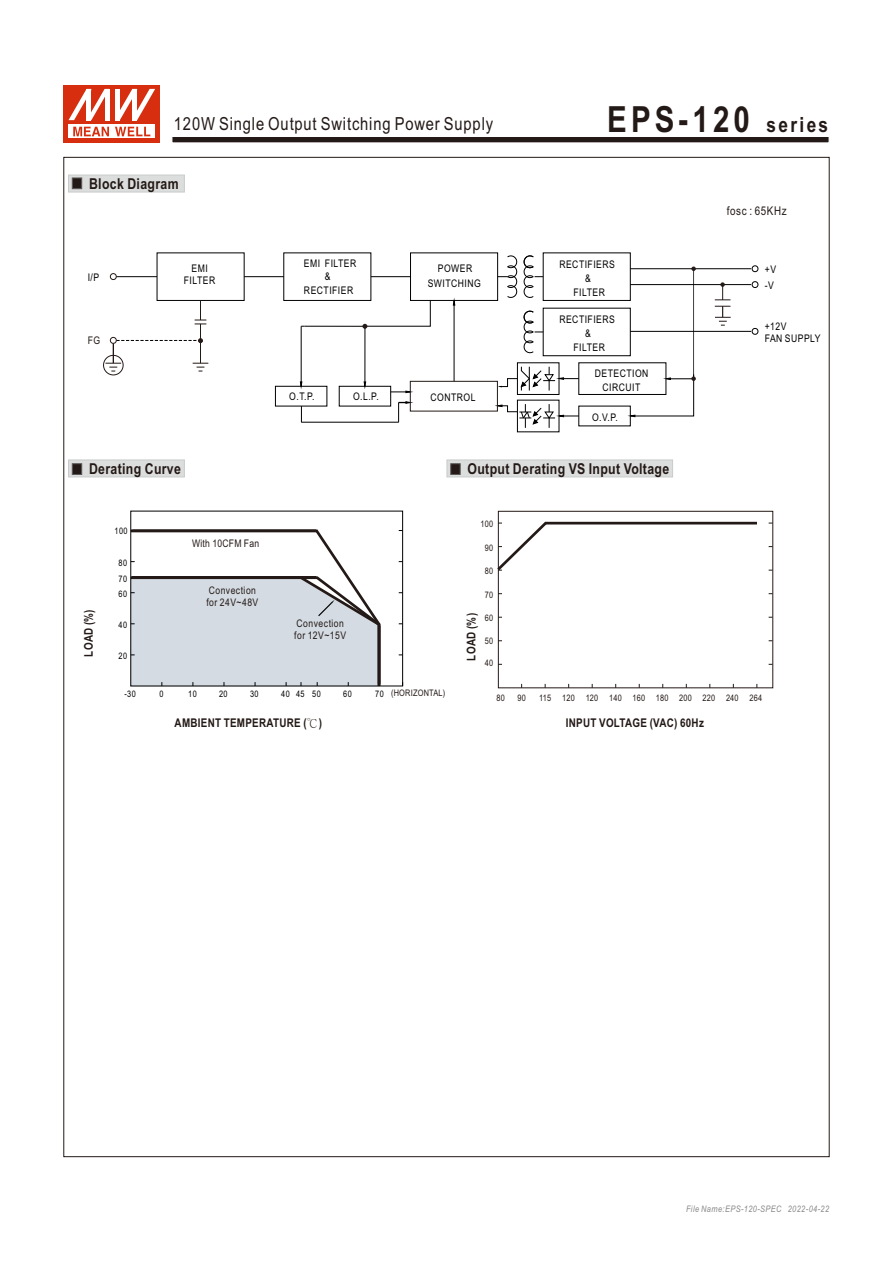
<style>
.page{position:relative;width:893px;height:1263px;background:#fff}
.page>*{position:absolute;margin:0;border:0;box-sizing:border-box;transform-origin:0 0}
.t1{font:700 36px "Arial Narrow";letter-spacing:.115em;color:#231916}
.t2{font:18px "Arial Narrow";letter-spacing:.045em;color:#231916}
.t3{font:700 15px "Arial Narrow";letter-spacing:.025em;color:#231916}
.t4{font:700 12px "Arial Narrow";letter-spacing:.025em;color:#231916}
.t5{font:12px "Arial Narrow";letter-spacing:.045em;color:#231916}
.t6{font:10.5px/11.9px "Arial Narrow";letter-spacing:.045em;color:#000;text-align:center}
.t7{font:10.5px/11.9px "Arial Narrow";letter-spacing:.045em;color:#231916}
.t8{font:10.5px "Arial Narrow";letter-spacing:.025em;color:#231916}
.t9{font:9px "Arial Narrow";letter-spacing:.025em;color:#231916}
.t10{font:9px "Arial Narrow";letter-spacing:.045em;color:#000}
.t11{font:italic 9px "Arial Narrow";letter-spacing:.045em;color:#898989}
.s1{font-size:21px}
.s2{color:#000}
.s3{font-family:"Ming Li U";font-weight:400}
</style>
<div class="page">
<svg style="left:68px;top:175px;width:117px;height:17px"></svg>
<svg style="left:447px;top:460px;width:226px;height:17px"></svg>
<svg style="left:68px;top:460px;width:117px;height:17px"></svg>
<div style="left:517px;top:363px;width:42px;height:32px;border:1px solid #000"></div>
<div style="left:339px;top:386px;width:52px;height:20px;border:1px solid #000"></div>
<div style="left:275px;top:386px;width:52px;height:20px;border:1px solid #000"></div>
<div style="left:543px;top:253px;width:87px;height:48px;border:1px solid #000"></div>
<div style="left:543px;top:308px;width:87px;height:48px;border:1px solid #000"></div>
<svg style="left:752px;top:265px;width:6px;height:7px"></svg>
<hr style="left:630px;top:268px;width:121px;height:1px;background:#000">
<hr style="left:630px;top:284px;width:121px;height:1px;background:#000">
<hr style="left:630px;top:331px;width:121px;height:1px;background:#000">
<svg style="left:752px;top:281px;width:6px;height:7px"></svg>
<svg style="left:752px;top:328px;width:6px;height:7px"></svg>
<svg style="left:524px;top:256px;width:19px;height:42px"></svg>
<svg style="left:524px;top:311px;width:19px;height:42px"></svg>
<div style="left:284px;top:253px;width:87px;height:48px;border:1px solid #000"></div>
<div style="left:157px;top:253px;width:87px;height:48px;border:1px solid #000"></div>
<div style="left:410px;top:253px;width:88px;height:48px;border:1px solid #000"></div>
<hr style="left:116px;top:276px;width:41px;height:1px;background:#000">
<hr style="left:244px;top:276px;width:40px;height:1px;background:#000">
<hr style="left:371px;top:276px;width:39px;height:1px;background:#000">
<svg style="left:498px;top:256px;width:19px;height:42px"></svg>
<hr style="left:454px;top:303px;width:1px;height:78px;background:#000">
<svg style="left:301px;top:406px;width:1px;height:16px"></svg>
<hr style="left:301px;top:422px;width:98px;height:1px;background:#000">
<hr style="left:305px;top:326px;width:60px;height:1px;background:#000">
<hr style="left:301px;top:326px;width:1px;height:59px;background:#000">
<hr style="left:693px;top:270px;width:1px;height:109px;background:#000">
<svg style="left:497px;top:366px;width:82px;height:25px"></svg>
<svg style="left:497px;top:404px;width:82px;height:24px"></svg>
<svg style="left:398px;top:402px;width:13px;height:20px"></svg>
<hr style="left:200px;top:324px;width:1px;height:39px;background:#231916">
<svg style="left:195px;top:300px;width:11px;height:25px"></svg>
<div style="left:410px;top:381px;width:88px;height:30px;border:1px solid #231916"></div>
<svg style="left:363px;top:300px;width:68px;height:93px"></svg>
<svg style="left:630px;top:374px;width:66px;height:43px"></svg>
<svg style="left:691px;top:267px;width:5px;height:4px"></svg>
<svg style="left:715px;top:282px;width:16px;height:44px"></svg>
<svg style="left:103px;top:337px;width:105px;height:38px"></svg>
<div style="left:110px;top:273px;width:6px;height:7px;border:1px solid #231916;border-radius:50%"></div>
<div style="left:498px;top:511px;width:275px;height:177px;border:1px solid #231916"></div>
<hr style="left:545px;top:522px;width:212px;height:2px;background:#231916">
<svg style="left:497px;top:519px;width:53px;height:54px"></svg>
<div style="left:131px;top:511px;width:272px;height:175px;border:1px solid #000"></div>
<svg style="left:130px;top:527px;width:253px;height:160px"></svg>
<svg style="left:172px;top:137px;width:657px;height:6px"></svg>
<div style="left:64px;top:85px;width:96px;height:58px;background:#d62e0f"></div>
<svg style="left:69px;top:125px;width:86px;height:13px"></svg>
<svg style="left:115px;top:127px;width:35px;height:9px"></svg>
<svg style="left:73px;top:127px;width:36px;height:9px"></svg>
<svg style="left:69px;top:89px;width:40px;height:31px"></svg>
<svg style="left:115px;top:89px;width:40px;height:31px"></svg>
<h2 class="t2" style="left:174px;top:117px;width:321px">120W Single Output Switching Power Supply</h2>
<h1 class="t1" style="left:607px;top:106px;width:222px">EPS-120 <span class="s1">series</span></h1>
<h3 class="t3" style="left:89px;top:178px;width:91px">Block Diagram</h3>
<p class="t6" style="left:88px;top:272px;width:13px">I/P</p>
<p class="t7" style="left:88px;top:336px;width:14px">FG</p>
<p class="t6" style="left:304px;top:259px;width:54px">EMI FILTER</p>
<p class="t6" style="left:304px;top:286px;width:51px">RECTIFIER</p>
<p class="t6" style="left:184px;top:264px;width:33px">EMI<br>FILTER</p>
<p class="t6" style="left:428px;top:262px;width:55px;line-height:15px">POWER<br>SWITCHING</p>
<p class="t6" style="left:325px;top:271px;width:7px">&amp;</p>
<p class="t6" style="left:289px;top:392px;width:27px">O.T.P.</p>
<p class="t6" style="left:353px;top:392px;width:27px">O.L.P.</p>
<p class="t6" style="left:431px;top:392px;width:46px">CONTROL</p>
<p class="t6" style="left:559px;top:259px;width:57px">RECTIFIERS</p>
<p class="t6" style="left:585px;top:273px;width:7px">&amp;</p>
<p class="t6" style="left:574px;top:287px;width:33px">FILTER</p>
<p class="t6" style="left:559px;top:314px;width:57px">RECTIFIERS</p>
<p class="t6" style="left:585px;top:328px;width:7px">&amp;</p>
<p class="t6" style="left:574px;top:342px;width:33px">FILTER</p>
<p class="t6" style="left:595px;top:368px;width:55px">DETECTION</p>
<p class="t6" style="left:603px;top:382px;width:39px">CIRCUIT</p>
<p class="t6" style="left:592px;top:412px;width:27px">O.V.P.</p>
<h3 class="t3" style="left:89px;top:463px;width:93px">Derating Curve</h3>
<h3 class="t3" style="left:467px;top:463px;width:203px">Output Derating VS Input Voltage</h3>
<p class="t4" style="left:84px;top:657px;width:49px;rotate:-90deg">LOAD (%)</p>
<p class="t10" style="left:115px;top:528px;width:15px">100</p>
<p class="t10" style="left:118px;top:559px;width:10px">80</p>
<p class="t10" style="left:118px;top:590px;width:10px">60</p>
<p class="t10" style="left:118px;top:575px;width:10px">70</p>
<p class="t10" style="left:118px;top:621px;width:10px">40</p>
<p class="t10" style="left:118px;top:652px;width:10px">20</p>
<p class="t8" style="left:192px;top:539px;width:69px">With 10CFM Fan</p>
<p class="t7" style="left:206px;top:585px;width:53px">Convection for 24V~48V</p>
<p class="t7" style="left:294px;top:619px;width:53px">Convection for 12V~15V</p>
<p class="t9" style="left:481px;top:521px;width:14px">100</p>
<p class="t9" style="left:485px;top:544px;width:10px">90</p>
<p class="t9" style="left:485px;top:568px;width:10px">80</p>
<p class="t9" style="left:485px;top:591px;width:10px">70</p>
<p class="t9" style="left:485px;top:614px;width:10px">60</p>
<p class="t9" style="left:485px;top:638px;width:10px">50</p>
<p class="t9" style="left:485px;top:659px;width:10px">40</p>
<p class="t4" style="left:467px;top:660px;width:49px;rotate:-90deg">LOAD (%)</p>
<p class="t5" style="left:727px;top:206px;width:61px">fosc : 65KHz</p>
<p class="t6" style="left:765px;top:262px;width:13px;line-height:15.9px;text-align:left">+V -V</p>
<p class="t6" style="left:765px;top:321px;width:57px;text-align:left">+12V<br>FAN SUPPLY</p>
<p class="t10" style="left:124px;top:690px;width:13px">-30</p>
<p class="t10" style="left:159px;top:690px;width:6px">0</p>
<p class="t10" style="left:188px;top:690px;width:10px">10</p>
<p class="t10" style="left:219px;top:690px;width:10px">20</p>
<p class="t10" style="left:250px;top:690px;width:10px">30</p>
<p class="t10" style="left:281px;top:690px;width:25px">40 45</p>
<p class="t10" style="left:312px;top:690px;width:10px">50</p>
<p class="t10" style="left:343px;top:690px;width:10px">60</p>
<p class="t9" style="left:375px;top:689px;width:72px"><span class="s2">70</span> (HORIZONTAL)</p>
<p class="t9" style="left:496px;top:694px;width:10px">80</p>
<p class="t9" style="left:518px;top:694px;width:10px">90</p>
<p class="t9" style="left:539px;top:694px;width:224px">115 120 120 140 160 180 200 220 240 264</p>
<p class="t4" style="left:175px;top:718px;width:149px">AMBIENT TEMPERATURE (<span class="s3">℃</span>)</p>
<p class="t4" style="left:566px;top:718px;width:140px">INPUT VOLTAGE (VAC) 60Hz</p>
<p class="t11" style="left:686px;top:1205px;width:145px">File Name:EPS-120-SPEC 2022-04-22</p>
</div>
